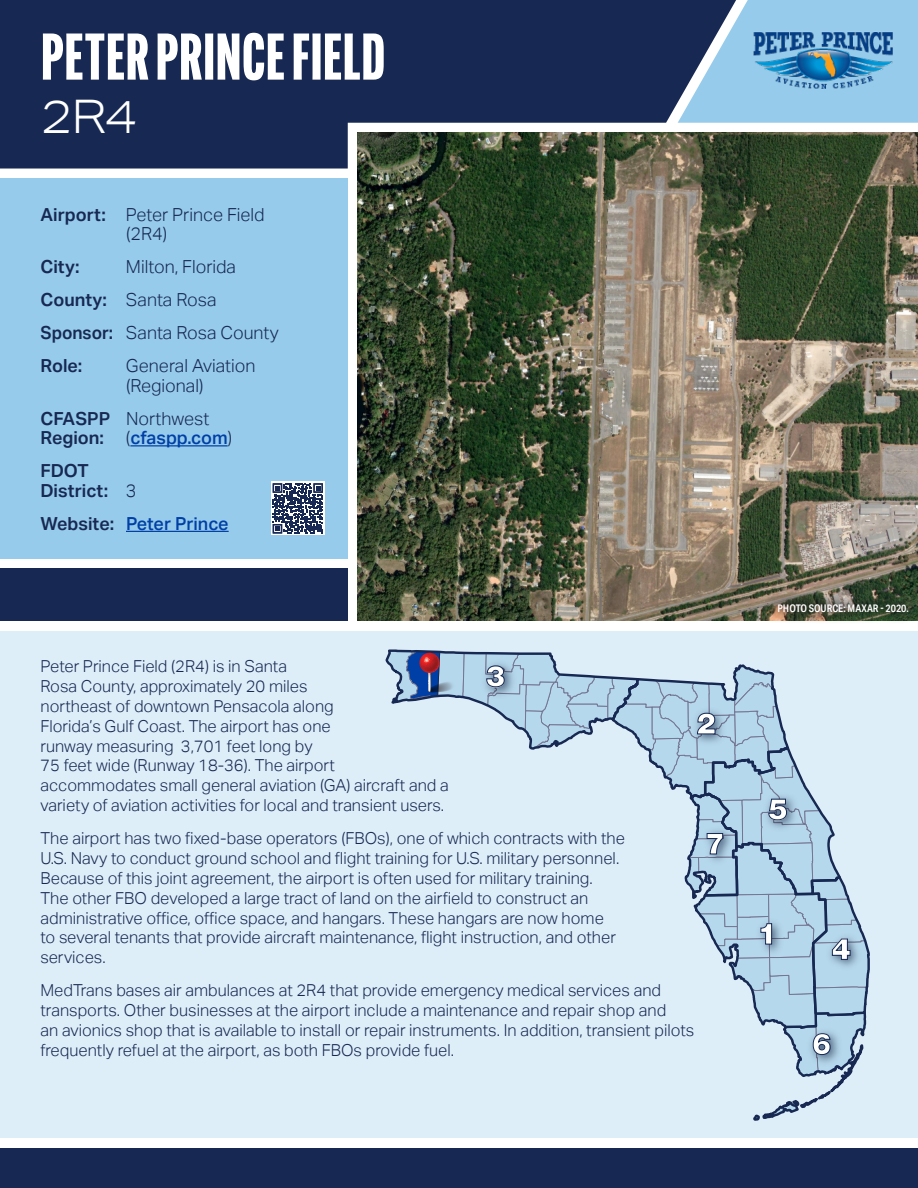
<style>
.page{position:relative;width:918px;height:1188px;background:#fff}
.page>*{position:absolute;margin:0;border:0;box-sizing:border-box;transform-origin:0 0}
.t1{font:800 64.5px "Alternate Gothic Comp ATF";letter-spacing:.02em;color:#fff}
.t2{font:300 46.35px "Aktiv Grotesk Ex";color:#fff}
.t3{font:900 29.4px "Helvetica Neue LT Com";color:#fff}
.t4{font:300 18px/19.5px "Aktiv Grotesk";color:#172953}
.t5{font:600 18px/19.5px "Aktiv Grotesk";color:#172953}
.t6{font:500 18px "Aktiv Grotesk";color:#0040a6}
.t7{font:300 16.5px/19.8px "Aktiv Grotesk";color:#172953}
.t8{font:600 10.5px "Aktiv Grotesk Cd";color:#fff}
.s1{font-weight:600}
.s2{font-weight:300}
.s3{font-weight:500;color:#0040a6}
.s4{font-weight:600;color:#172953}
</style>
<div class="page">
<div style="left:0;top:632px;width:918px;height:506px;background:#deeef8"></div>
<div style="left:736px;top:0;width:182px;height:123px;background:#97cbeb"></div>
<img style="left:753px;top:31px;width:142px;height:59px">
<div style="left:0;top:178px;width:348px;height:380px;background:#97cbeb"></div>
<div style="left:0;top:568px;width:348px;height:53px;background:#172953"></div>
<svg style="left:0;top:0;width:736px;height:169px;background:#25375f"></svg>
<img style="left:357px;top:133px;width:561px;height:488px">
<div style="left:766px;top:592px;width:152px;height:32px;background:#231f20;opacity:.75"></div>
<hr style="left:130px;top:445px;width:98px;height:1px;background:#0040a6">
<hr style="left:126px;top:531px;width:103px;height:1px;background:#0040a6">
<div style="left:271px;top:482px;width:54px;height:53px;background:linear-gradient(to bottom,#fff,#fff)"></div>
<svg style="left:273px;top:483px;width:50px;height:51px;background:#596684"></svg>
<div style="left:0;top:1149px;width:918px;height:39px;background:#172953"></div>
<svg style="left:385px;top:649px;width:485px;height:472px"></svg>
<p class="t1" style="left:41px;top:17px;width:346px">PETER PRINCE FIELD</p>
<p class="t2" style="left:40px;top:90px;width:98px">2R4</p>
<p class="t4" style="left:126px;top:205px;width:140px;text-indent:-86px"><span class="s1">Airport:</span> Peter Prince Field (2R4)</p>
<p class="t5" style="left:40px;top:257px;width:40px">City:</p>
<p class="t4" style="left:126px;top:257px;width:111px">Milton, Florida</p>
<p class="t4" style="left:40px;top:290px;width:177px"><span class="s1">County:</span> Santa Rosa</p>
<p class="t4" style="left:40px;top:323px;width:240px"><span class="s1">Sponsor:</span> Santa Rosa County</p>
<p class="t5" style="left:40px;top:356px;width:43px">Role:</p>
<p class="t4" style="left:126px;top:356px;width:131px">General Aviation (Regional)</p>
<p class="t5" style="left:40px;top:409px;width:193px">CFASPP <span class="s2">Northwest<br></span>Region: <span class="s2">(</span><span class="s3">cfaspp.com</span><span class="s2">)</span></p>
<p class="t5" style="left:40px;top:461px;width:98px">FDOT<br>District: <span class="s2">3</span></p>
<p class="t6" style="left:40px;top:513px;width:190px"><span class="s4">Website:</span> Peter Prince</p>
<p class="t7" style="left:40px;top:657px;width:410px">Peter Prince Field (2R4) is in Santa<br>Rosa County, approximately 20 miles<br>northeast of downtown Pensacola along<br>Florida’s Gulf Coast. The airport has one<br>runway measuring 3,701 feet long by<br>75 feet wide (Runway 18-36). The airport accommodates small general aviation (GA) aircraft and a variety of aviation activities for local and transient users.</p>
<p class="t7" style="left:40px;top:829px;width:586px">The airport has two fixed-base operators (FBOs), one of which contracts with the U.S. Navy to conduct ground school and flight training for U.S. military personnel.<br>Because of this joint agreement, the airport is often used for military training.<br>The other FBO developed a large tract of land on the airfield to construct an administrative office, office space, and hangars. These hangars are now home<br>to several tenants that provide aircraft maintenance, flight instruction, and other services.</p>
<p class="t7" style="left:40px;top:981px;width:655px">MedTrans bases air ambulances at 2R4 that provide emergency medical services and transports. Other businesses at the airport include a maintenance and repair shop and<br>an avionics shop that is available to install or repair instruments. In addition, transient pilots frequently refuel at the airport, as both FBOs provide fuel.</p>
<p class="t3" style="left:486px;top:658px;width:21px">3</p>
<p class="t3" style="left:697px;top:706px;width:21px">2</p>
<p class="t3" style="left:705px;top:826px;width:21px">7</p>
<p class="t8" style="left:778px;top:602px;width:133px">PHOTO SOURCE: MAXAR - 2020.</p>
<p class="t3" style="left:768px;top:791px;width:21px">5</p>
<p class="t3" style="left:757px;top:916px;width:21px">1</p>
<p class="t3" style="left:832px;top:931px;width:21px">4</p>
<p class="t3" style="left:812px;top:1026px;width:21px">6</p>
</div>
